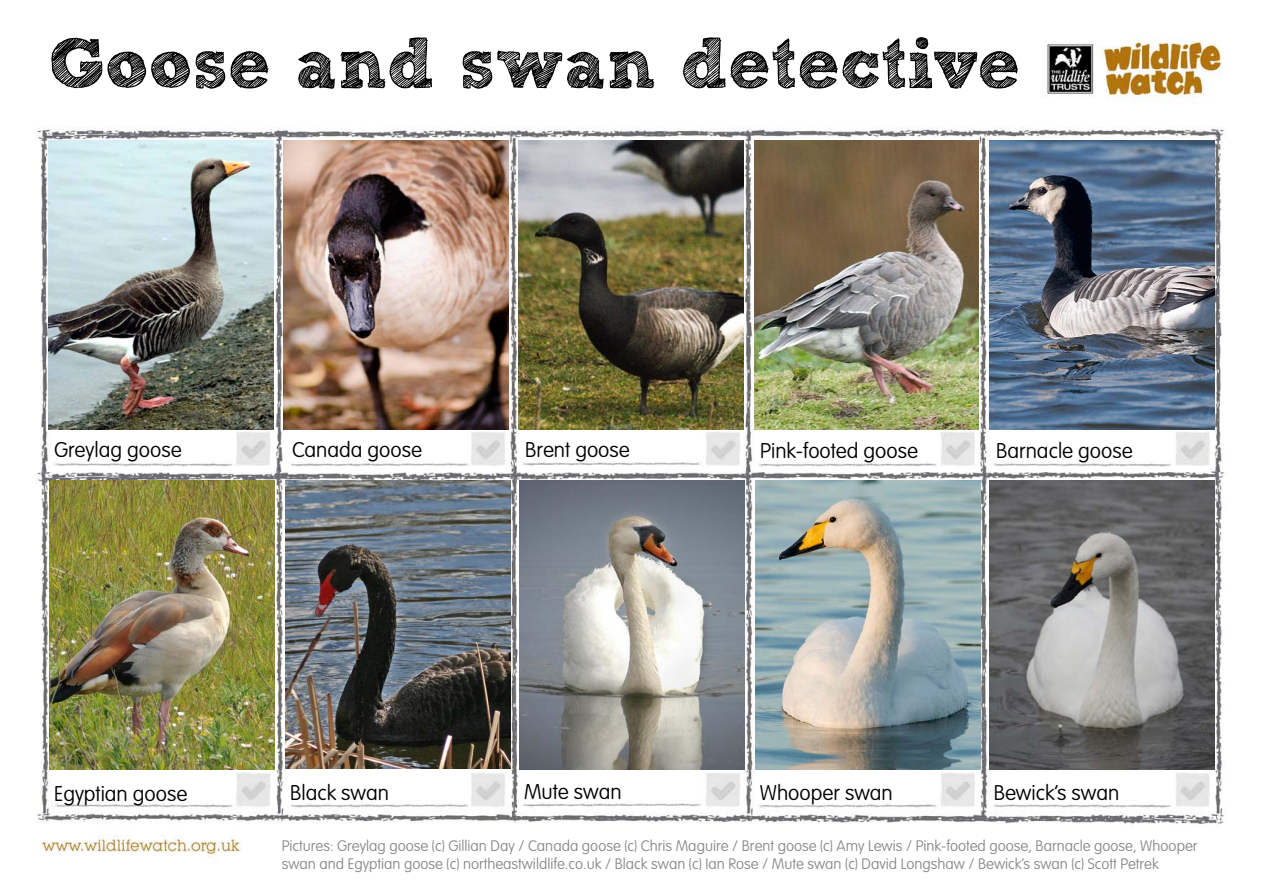
<style>
.page{position:relative;width:1263px;height:893px;background:#fff}
.page>*{position:absolute;margin:0;border:0;box-sizing:border-box;transform-origin:0 0}
.t1{font:72px "Sketch Rockwell";color:#000}
.t2{font:100 21px "VAG Rounded Std";color:#000}
.t3{font:100 15px/18px "VAG Rounded Std";color:#888a8d}
</style>
<div class="page">
<img style="left:36px;top:34px;width:1191px;height:827px">
<img style="left:49px;top:140px;width:225px;height:289px">
<img style="left:49px;top:481px;width:225px;height:289px">
<img style="left:284px;top:140px;width:225px;height:289px">
<img style="left:518px;top:140px;width:225px;height:289px">
<img style="left:754px;top:140px;width:225px;height:289px">
<img style="left:989px;top:140px;width:225px;height:289px">
<img style="left:285px;top:481px;width:225px;height:288px">
<img style="left:519px;top:481px;width:225px;height:289px">
<img style="left:755px;top:481px;width:225px;height:289px">
<img style="left:989px;top:481px;width:225px;height:289px">
<h1 class="t1" style="left:49px;top:24px;width:973px">Goose and swan detective</h1>
<h2 class="t2" style="left:54px;top:438px;width:129px">Greylag goose</h2>
<h2 class="t2" style="left:292px;top:438px;width:131px">Canada goose</h2>
<h2 class="t2" style="left:525px;top:438px;width:106px">Brent goose</h2>
<h2 class="t2" style="left:760px;top:439px;width:159px">Pink-footed goose</h2>
<h2 class="t2" style="left:996px;top:439px;width:138px">Barnacle goose</h2>
<h2 class="t2" style="left:54px;top:781px;width:135px">Egyptian goose</h2>
<h2 class="t2" style="left:290px;top:780px;width:100px">Black swan</h2>
<h2 class="t2" style="left:524px;top:779px;width:99px">Mute swan</h2>
<h2 class="t2" style="left:760px;top:780px;width:134px">Whooper swan</h2>
<h2 class="t2" style="left:994px;top:780px;width:127px">Bewick’s swan</h2>
<p class="t3" style="left:282px;top:837px;width:917px">Pictures: Greylag goose (c) Gillian Day / Canada goose (c) Chris Maguire / Brent goose (c) Amy Lewis / Pink-footed goose, Barnacle goose, Whooper swan and Egyptian goose (c) northeastwildlife.co.uk / Black swan (c) Ian Rose / Mute swan (c) David Longshaw / Bewick’s swan (c) Scott Petrek</p>
</div>
